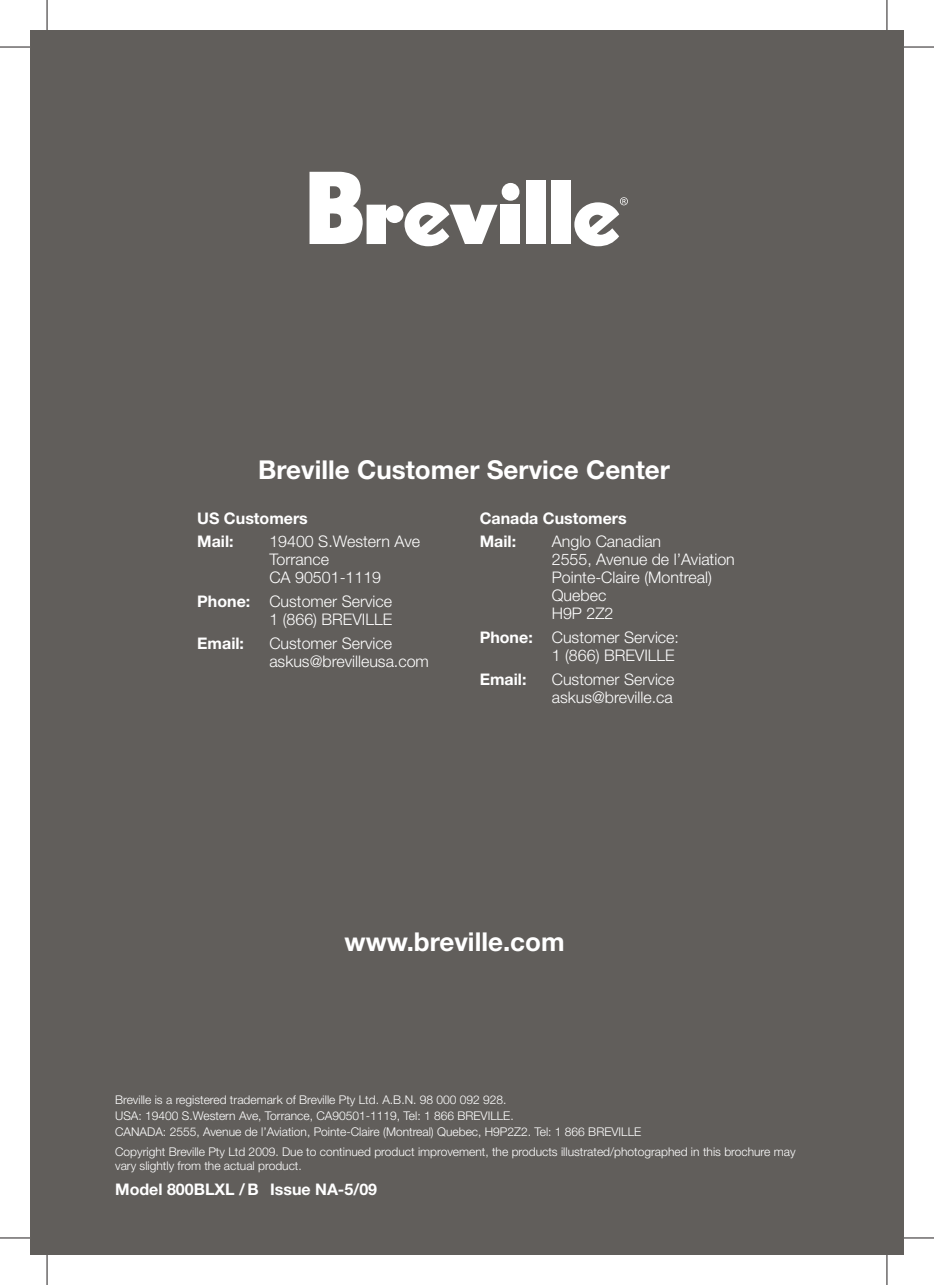
<style>
.page{position:relative;width:934px;height:1285px;background:#fff}
.page>*{position:absolute;margin:0;border:0;box-sizing:border-box;transform-origin:0 0}
.t1{font:700 26px "Helvetica Neue";color:#fff}
.t2{font:300 16px/18px "Helvetica Neue";color:#fff}
.t3{font:700 16px/23.6px "Helvetica Neue";color:#fff}
.t4{font:300 12px/16px "Helvetica Neue";color:#fff}
.s1{font-weight:700}
</style>
<div class="page">
<div style="left:30px;top:30px;width:873px;height:1225px;background:#615e5b"></div>
<div style="left:551px;top:180px;width:19px;height:64px;background:#fff"></div>
<div style="left:525px;top:180px;width:20px;height:64px;background:#fff"></div>
<div style="left:501px;top:183px;width:18px;height:18px;background:#fff;border-radius:50%"></div>
<div style="left:500px;top:205px;width:19px;height:39px;background:#fff"></div>
<svg style="left:309px;top:172px;width:188px;height:74px"></svg>
<svg style="left:574px;top:197px;width:53px;height:49px"></svg>
<hr style="left:0;top:47px;width:30px;height:1px;background:#231f20">
<hr style="left:903px;top:47px;width:30px;height:1px;background:#231f20">
<hr style="left:0;top:1237px;width:30px;height:1px;background:#231f20">
<hr style="left:903px;top:1237px;width:30px;height:1px;background:#231f20">
<hr style="left:47px;top:0;width:1px;height:30px;background:#231f20">
<hr style="left:47px;top:1255px;width:1px;height:30px;background:#231f20">
<hr style="left:886px;top:0;width:1px;height:30px;background:#231f20">
<hr style="left:886px;top:1255px;width:1px;height:30px;background:#231f20">
<h1 class="t1" style="left:258px;top:460px;width:413px">Breville Customer Service Center</h1>
<h2 class="t3" style="left:197px;top:508px;width:112px">US Customers<br>Mail:</h2>
<h2 class="t2" style="left:269px;top:534px;width:152px">19400 S.Western Ave<br>Torrance<br>CA 90501-1119</h2>
<h2 class="t2" style="left:197px;top:594px;width:196px;text-align:right"><span class="s1">Phone:</span> Customer Service<br>1 (866) BREVILLE</h2>
<h2 class="t3" style="left:197px;top:633px;width:48px">Email:</h2>
<h2 class="t2" style="left:269px;top:635px;width:161px">Customer Service askus@brevilleusa.com</h2>
<h2 class="t3" style="left:479px;top:508px;width:148px">Canada Customers<br>Mail:</h2>
<h2 class="t2" style="left:551px;top:534px;width:184px">Anglo Canadian<br>2555, Avenue de l’Aviation<br>Pointe-Claire (Montreal)<br>Quebec<br>H9P 2Z2</h2>
<h2 class="t2" style="left:479px;top:630px;width:201px;text-align:right"><span class="s1">Phone:</span> Customer Service:<br>1 (866) BREVILLE</h2>
<h2 class="t3" style="left:479px;top:669px;width:48px">Email:</h2>
<h2 class="t2" style="left:551px;top:671px;width:124px">Customer Service askus@breville.ca</h2>
<h1 class="t1" style="left:344px;top:933px;width:221px">www.breville.com</h1>
<p class="t4" style="left:115px;top:1093px;width:527px">Breville is a registered trademark of Breville Pty Ltd. A.B.N. 98 000 092 928.<br>USA: 19400 S.Western Ave, Torrance, CA90501-1119, Tel: 1 866 BREVILLE.<br>CANADA: 2555, Avenue de l’Aviation, Pointe-Claire (Montreal) Quebec, H9P2Z2. Tel: 1 866 BREVILLE</p>
<p class="t4" style="left:115px;top:1145px;width:681px;line-height:14px">Copyright Breville Pty Ltd 2009. Due to continued product improvement, the products illustrated/photographed in this brochure may vary slightly from the actual product.</p>
<h2 class="t3" style="left:115px;top:1178px;width:263px">Model 800BLXL / B Issue NA-5/09</h2>
</div>
